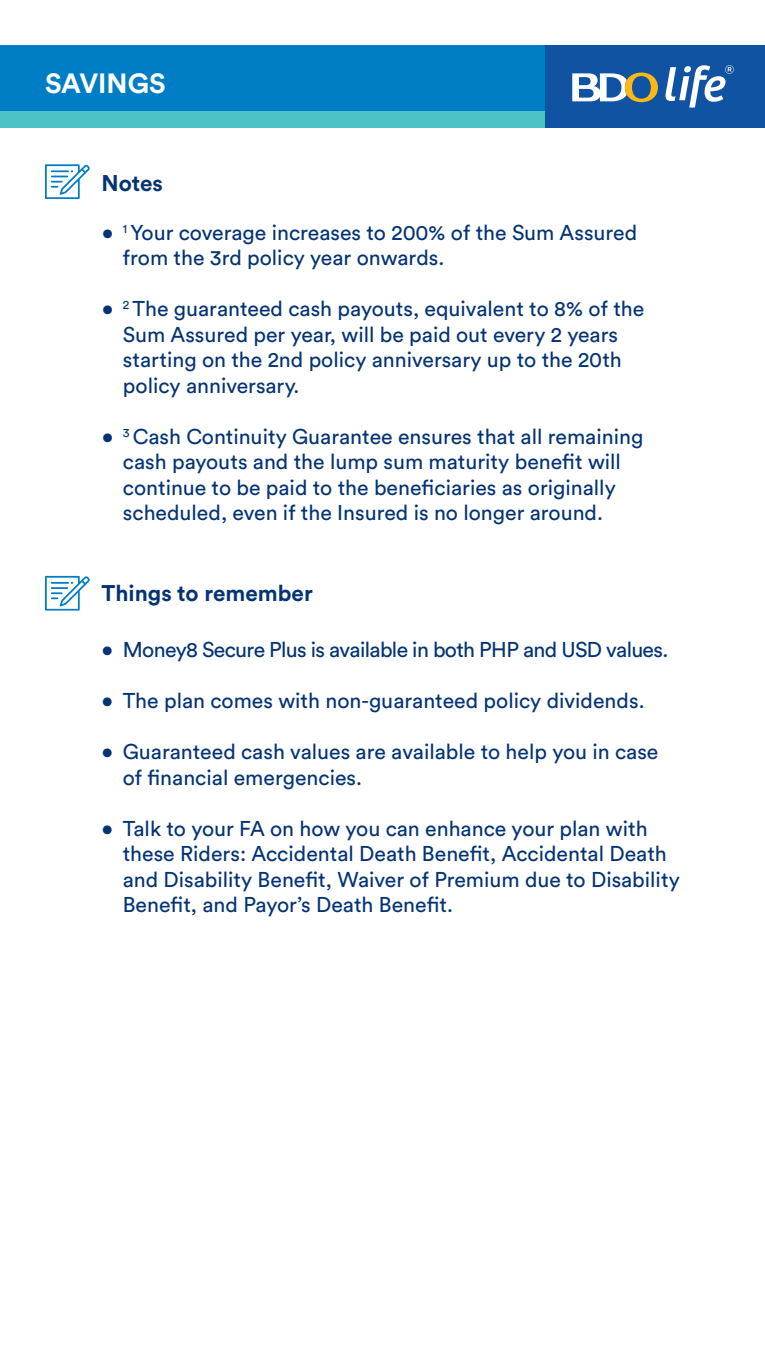
<style>
.page{position:relative;width:765px;height:1350px;background:#fff}
.page>*{position:absolute;margin:0;border:0;box-sizing:border-box;transform-origin:0 0}
.t1{font:700 27.5px "Circular Std";color:#fff}
.t2{font:700 22.5px "Circular Std";color:#053474}
.t3{font:21.25px/25.5px "Circular Std";color:#053474}
.t4{font:21.25px "Circular Std";letter-spacing:-.03em;color:#053474}
</style>
<div class="page">
<svg style="left:45px;top:576px;width:45px;height:35px"></svg>
<div style="left:0;top:45px;width:546px;height:83px;background:#007ec5"></div>
<div style="left:0;top:112px;width:546px;height:16px;background:#4dc2c6"></div>
<div style="left:546px;top:45px;width:219px;height:83px;background:#1153a3"></div>
<svg style="left:572px;top:73px;width:86px;height:29px"></svg>
<svg style="left:666px;top:65px;width:68px;height:43px"></svg>
<svg style="left:45px;top:164px;width:45px;height:35px"></svg>
<p class="t1" style="left:45px;top:65px;width:122px">SAVINGS</p>
<p class="t2" style="left:101px;top:168px;width:63px">Notes</p>
<p class="t3" style="left:123px;top:219px;width:516px;text-indent:-21px">• <sup>1</sup> Your coverage increases to 200% of the Sum Assured from the 3rd policy year onwards.</p>
<p class="t3" style="left:123px;top:296px;width:523px;text-indent:-21px">• <sup>2</sup> The guaranteed cash payouts, equivalent to 8% of the Sum Assured per year, will be paid out every 2 years starting on the 2nd policy anniversary up to the 20th policy anniversary.</p>
<p class="t3" style="left:123px;top:423px;width:522px;text-indent:-21px">• <sup>3</sup> Cash Continuity Guarantee ensures that all remaining cash payouts and the lump sum maturity benefit will continue to be paid to the beneficiaries as originally scheduled, even if the Insured is no longer around.</p>
<p class="t2" style="left:101px;top:579px;width:213px">Things to remember</p>
<p class="t4" style="left:101px;top:637px;width:568px">• Money8 Secure Plus is available in both PHP and USD values.</p>
<p class="t3" style="left:101px;top:688px;width:545px">• The plan comes with non-guaranteed policy dividends.</p>
<p class="t3" style="left:123px;top:739px;width:537px;text-indent:-21px">• Guaranteed cash values are available to help you in case of financial emergencies.</p>
<p class="t3" style="left:123px;top:815px;width:559px;text-indent:-21px">• Talk to your FA on how you can enhance your plan with these Riders: Accidental Death Benefit, Accidental Death and Disability Benefit, Waiver of Premium due to Disability Benefit, and Payor’s Death Benefit.</p>
</div>
